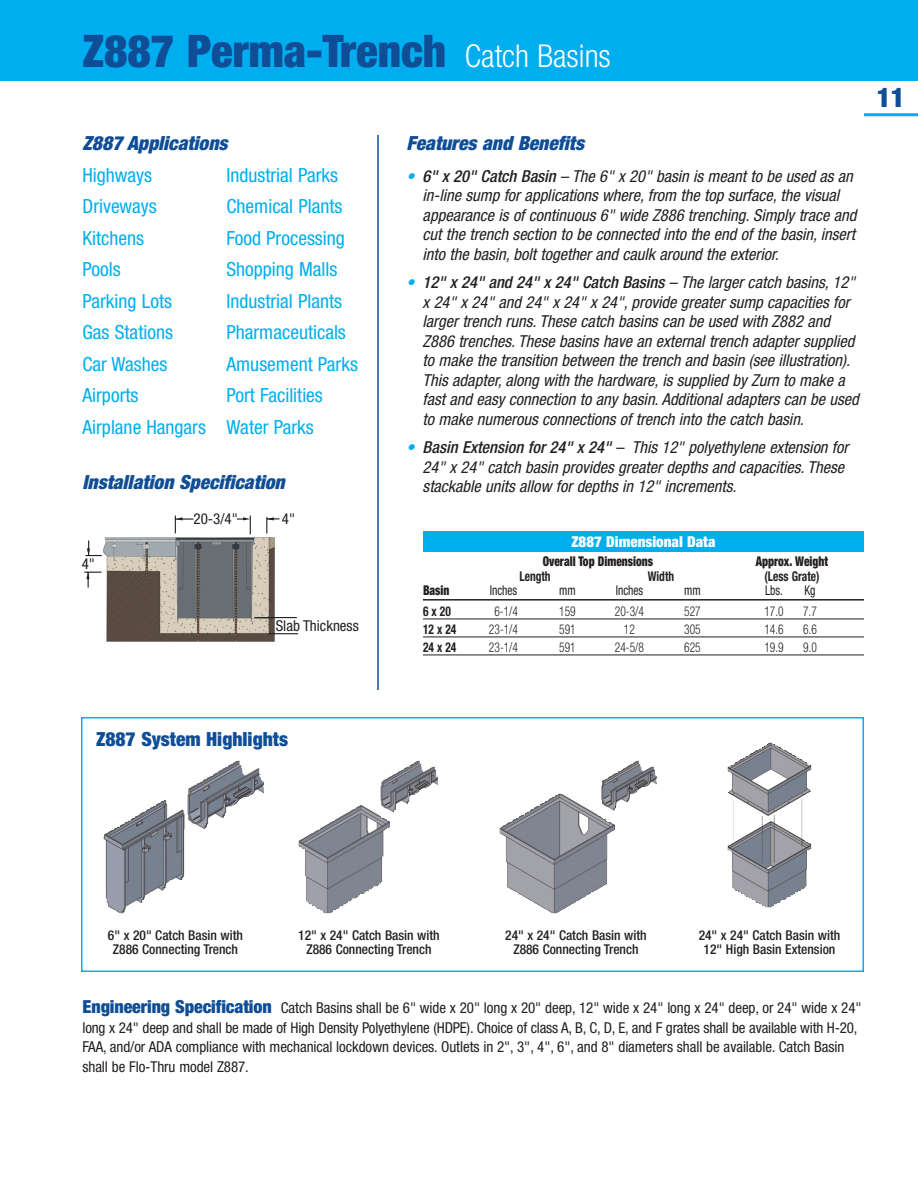
<style>
.page{position:relative;width:918px;height:1188px;background:#fff}
.page>*{position:absolute;margin:0;border:0;box-sizing:border-box;transform-origin:0 0}
.t1{font:900 condensed 45px "Helvetica Neue";color:#0f4d96}
.t2{font:900 condensed 27px "Helvetica Neue";color:#0f4d96}
.t3{font:condensed 19.5px/31.5px "Helvetica Neue";color:#00aeef}
.t4{font:italic 900 condensed 19.5px "Helvetica Neue";color:#0f4d96}
.t5{font:900 condensed 19.5px "Helvetica Neue";color:#0f4d96}
.t6{font:italic condensed 16.5px/19.5px "Helvetica Neue";color:#231f20}
.t7{font:condensed 15px/19.5px "Helvetica Neue";letter-spacing:-.005em;color:#231f20}
.t8{font:900 condensed 15px "Helvetica Neue";color:#fff}
.t9{font:500 condensed 13.5px/13.5px "Helvetica Neue";color:#231f20;text-align:center}
.t10{font:300 condensed 13.5px "Helvetica Neue";color:#231f20;scale:.85 1}
.t11{font:900 condensed 13.5px "Helvetica Neue";color:#231f20;scale:.85 1}
.t12{font:700 condensed 13.5px "Helvetica Neue";color:#231f20;scale:.85 1}
.t13{font:condensed 13.5px "Helvetica Neue";color:#231f20;scale:.85 1}
.s1{font-weight:300;font-size:31.5px;color:#fff}
.s2{color:#00aeef}
.s3{font-weight:500}
.s4{font-weight:900;font-size:18px;color:#0f4d96}
</style>
<div class="page">
<div style="left:0;top:0;width:918px;height:81px;background:#00aeef"></div>
<hr style="left:864px;top:113px;width:54px;height:3px;background:#00aeef">
<hr style="left:423px;top:599px;width:441px;height:2px;background:#231f20">
<hr style="left:423px;top:619px;width:441px;height:1px;background:#231f20">
<hr style="left:423px;top:637px;width:441px;height:1px;background:#231f20">
<hr style="left:423px;top:655px;width:441px;height:1px;background:#231f20">
<div style="left:423px;top:531px;width:441px;height:20px;background:#00aeef"></div>
<div style="left:81px;top:717px;width:783px;height:255px;border:2px solid #00aeef"></div>
<img style="left:728px;top:743px;width:84px;height:165px">
<img style="left:101px;top:537px;width:175px;height:105px">
<svg style="left:269px;top:633px;width:29px;height:1px"></svg>
<hr style="left:254px;top:617px;width:43px;height:1px;background:#231f20">
<svg style="left:175px;top:516px;width:19px;height:17px"></svg>
<svg style="left:266px;top:517px;width:14px;height:16px"></svg>
<svg style="left:237px;top:516px;width:14px;height:18px"></svg>
<svg style="left:86px;top:540px;width:16px;height:16px"></svg>
<svg style="left:84px;top:572px;width:18px;height:16px"></svg>
<hr style="left:377px;top:135px;width:2px;height:555px;background:#0f4d96">
<img style="left:500px;top:760px;width:157px;height:153px">
<img style="left:299px;top:760px;width:139px;height:153px">
<img style="left:104px;top:760px;width:160px;height:153px">
<h1 class="t1" style="left:82px;top:35px;width:530px">Z887 Perma-Trench <span class="s1">Catch Basins</span></h1>
<p class="t4" style="left:82px;top:136px;width:147px">Z887 Applications</p>
<p class="t3" style="left:82px;top:161px;width:125px">Highways<br>Driveways<br>Kitchens<br>Pools<br>Parking Lots<br>Gas Stations<br>Car Washes<br>Airports<br>Airplane Hangars</p>
<p class="t3" style="left:226px;top:161px;width:133px">Industrial Parks<br>Chemical Plants<br>Food Processing<br>Shopping Malls<br>Industrial Plants<br>Pharmaceuticals<br>Amusement Parks<br>Port Facilities<br>Water Parks</p>
<p class="t4" style="left:82px;top:475px;width:204px">Installation Specification</p>
<p class="t7" style="left:82px;top:556px;width:15px">4"</p>
<p class="t7" style="left:194px;top:511px;width:46px">20-3/4"</p>
<p class="t7" style="left:282px;top:511px;width:15px">4"</p>
<p class="t7" style="left:276px;top:618px;width:85px">Slab Thickness</p>
<p class="t4" style="left:407px;top:136px;width:179px">Features and Benefits</p>
<p class="t6" style="left:423px;top:168px;width:435px;text-indent:-16px"><span class="s2">•</span> <span class="s3">6" x 20" Catch Basin</span> – The 6" x 20" basin is meant to be used as an in-line sump for applications where, from the top surface, the visual appearance is of continuous 6" wide Z886 trenching. Simply trace and cut the trench section to be connected into the end of the basin, insert into the basin, bolt together and caulk around the exterior.</p>
<p class="t6" style="left:423px;top:274px;width:438px;text-indent:-16px"><span class="s2">•</span> <span class="s3">12" x 24" and 24" x 24" Catch Basins</span> – The larger catch basins, 12" x 24" x 24" and 24" x 24" x 24", provide greater sump capacities for larger trench runs. These catch basins can be used with Z882 and Z886 trenches. These basins have an external trench adapter supplied to make the transition between the trench and basin (see illustration).<br>This adapter, along with the hardware, is supplied by Zurn to make a fast and easy connection to any basin. Additional adapters can be used to make numerous connections of trench into the catch basin.</p>
<p class="t6" style="left:423px;top:439px;width:427px;text-indent:-16px"><span class="s2">•</span> <span class="s3">Basin Extension for 24" x 24"</span> – This 12" polyethylene extension for<br>24" x 24" catch basin provides greater depths and capacities. These stackable units allow for depths in 12" increments.</p>
<p class="t8" style="left:571px;top:536px;width:146px">Z887 Dimensional Data</p>
<p class="t11" style="left:543px;top:556px;width:131px">Overall Top Dimensions</p>
<p class="t11" style="left:756px;top:556px;width:86px">Approx. Weight</p>
<p class="t12" style="left:519px;top:571px;width:38px">Length</p>
<p class="t12" style="left:648px;top:571px;width:32px">Width</p>
<p class="t12" style="left:764px;top:571px;width:66px">(Less Grate)</p>
<p class="t11" style="left:423px;top:585px;width:33px">Basin</p>
<p class="t13" style="left:490px;top:585px;width:34px">Inches</p>
<p class="t13" style="left:559px;top:585px;width:21px">mm</p>
<p class="t13" style="left:616px;top:585px;width:34px">Inches</p>
<p class="t13" style="left:684px;top:585px;width:21px">mm</p>
<p class="t13" style="left:765px;top:585px;width:22px">Lbs.</p>
<p class="t13" style="left:804px;top:585px;width:15px">Kg</p>
<p class="t12" style="left:423px;top:606px;width:34px">6 x 20</p>
<p class="t10" style="left:494px;top:606px;width:29px">6-1/4</p>
<p class="t10" style="left:559px;top:606px;width:21px">159</p>
<p class="t10" style="left:615px;top:606px;width:36px">20-3/4</p>
<p class="t10" style="left:684px;top:606px;width:21px">527</p>
<p class="t10" style="left:764px;top:606px;width:24px">17.0</p>
<p class="t10" style="left:803px;top:606px;width:18px">7.7</p>
<p class="t12" style="left:423px;top:624px;width:41px">12 x 24</p>
<p class="t10" style="left:489px;top:624px;width:36px">23-1/4</p>
<p class="t10" style="left:559px;top:624px;width:21px">591</p>
<p class="t10" style="left:624px;top:624px;width:14px">12</p>
<p class="t10" style="left:684px;top:624px;width:21px">305</p>
<p class="t10" style="left:764px;top:624px;width:24px">14.6</p>
<p class="t10" style="left:803px;top:624px;width:18px">6.6</p>
<p class="t12" style="left:423px;top:642px;width:41px">24 x 24</p>
<p class="t10" style="left:489px;top:642px;width:36px">23-1/4</p>
<p class="t10" style="left:559px;top:642px;width:21px">591</p>
<p class="t10" style="left:615px;top:642px;width:36px">24-5/8</p>
<p class="t10" style="left:684px;top:642px;width:21px">625</p>
<p class="t10" style="left:764px;top:642px;width:24px">19.9</p>
<p class="t10" style="left:803px;top:642px;width:18px">9.0</p>
<h2 class="t2" style="left:877px;top:88px;width:30px">11</h2>
<p class="t5" style="left:96px;top:732px;width:194px">Z887 System Highlights</p>
<p class="t9" style="left:108px;top:930px;width:137px">6" x 20" Catch Basin with<br>Z886 Connecting Trench</p>
<p class="t9" style="left:298px;top:930px;width:143px">12" x 24" Catch Basin with<br>Z886 Connecting Trench</p>
<p class="t9" style="left:505px;top:930px;width:143px">24" x 24" Catch Basin with<br>Z886 Connecting Trench</p>
<p class="t9" style="left:699px;top:930px;width:143px">24" x 24" Catch Basin with<br>12" High Basin Extension</p>
<p class="t7" style="left:82px;top:1000px;width:781px"><span class="s4">Engineering Specification</span> Catch Basins shall be 6" wide x 20" long x 20" deep, 12" wide x 24" long x 24" deep, or 24" wide x 24" long x 24" deep and shall be made of High Density Polyethylene (HDPE). Choice of class A, B, C, D, E, and F grates shall be available with H-20, FAA, and/or ADA compliance with mechanical lockdown devices. Outlets in 2", 3", 4", 6", and 8" diameters shall be available. Catch Basin shall be Flo-Thru model Z887.</p>
</div>
